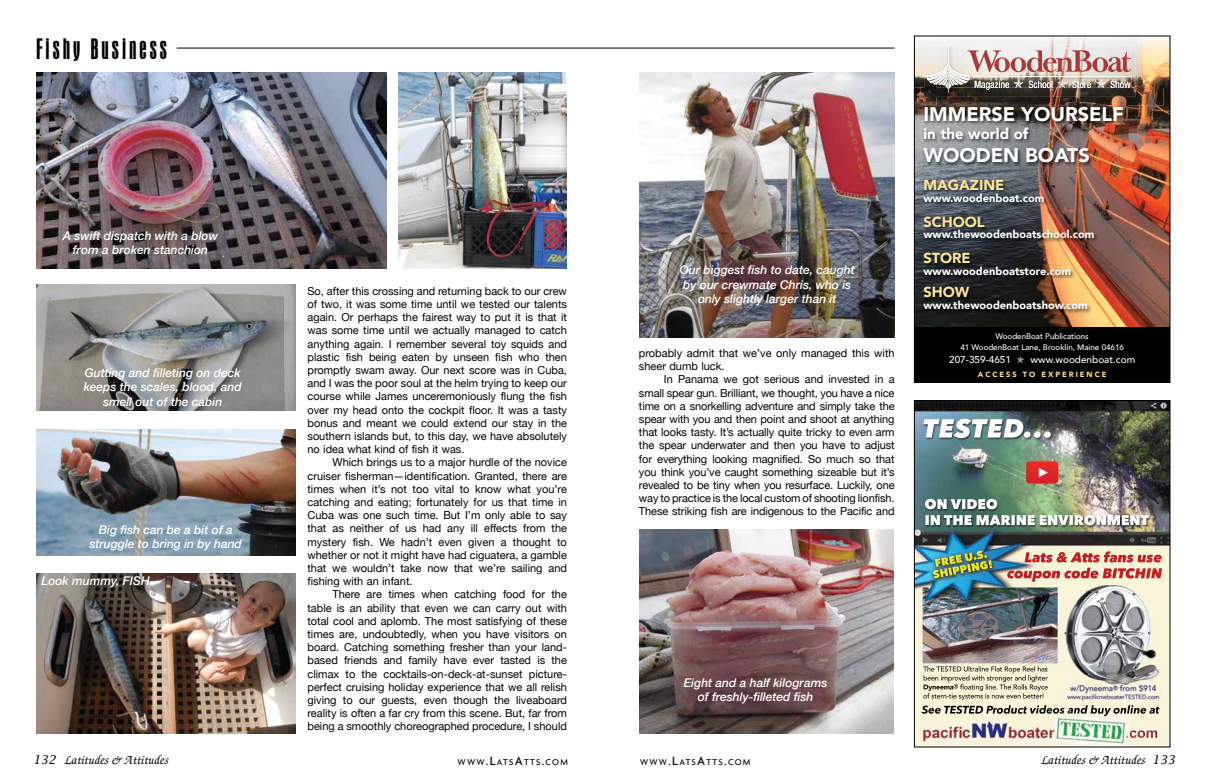
<style>
.page{position:relative;width:1206px;height:783px;background:#fff}
.page>*{position:absolute;margin:0;border:0;box-sizing:border-box;transform-origin:0 0}
.t1{font:condensed 30px "Aurora BT";letter-spacing:.1em;color:#000}
.t2{font:900 19.7px "Avenir";color:#fff}
.t3{font:900 15px "Avenir";color:#fff}
.t4{font:900 14.5px "Avenir";color:#ffe497}
.t5{font:italic 500 13px "Zapf Chancery";color:#000}
.t6{font:italic 500 12px/14.4px "Helvetica Neue";color:#fff;text-align:center}
.t7{font:11px/13.2px "Helvetica Neue";color:#000;text-align:justify}
.t8{font:900 11px "Avenir";color:#fff}
.t9{font:500 10px "Avenir";color:#fff}
.t10{font:500 9.1px "Agenda";letter-spacing:.14em;color:#000}
.t11{font:500 8px/11px "Avenir";color:#fff;text-align:center}
.t12{font:900 7.5px "Avenir";letter-spacing:.26em;color:#ffe497}
.s1{font-family:"Lucida";font-weight:400;font-size:12px}
.s2{font-size:13px}
</style>
<div class="page">
<img style="left:916px;top:88px;width:252px;height:239px">
<img style="left:916px;top:42px;width:20px;height:46px">
<img style="left:1163px;top:38px;width:5px;height:50px">
<div style="left:914px;top:327px;width:256px;height:55px;background:#000"></div>
<img style="left:922px;top:105px;width:205px;height:62px">
<img style="left:922px;top:178px;width:176px;height:136px">
<img style="left:936px;top:38px;width:227px;height:68px">
<img style="left:936px;top:105px;width:191px;height:1px">
<img style="left:925px;top:50px;width:238px;height:47px">
<div style="left:914px;top:36px;width:256px;height:347px;border:1px solid #000"></div>
<img style="left:916px;top:402px;width:252px;height:344px">
<div style="left:914px;top:400px;width:256px;height:348px;border:1px solid #000"></div>
<img style="left:36px;top:72px;width:350px;height:196px">
<img style="left:399px;top:72px;width:168px;height:196px">
<img style="left:36px;top:284px;width:260px;height:127px">
<img style="left:36px;top:429px;width:260px;height:127px">
<img style="left:36px;top:574px;width:260px;height:160px">
<img style="left:639px;top:72px;width:256px;height:266px">
<hr style="left:177px;top:48px;width:718px;height:1px;background:#000">
<img style="left:639px;top:529px;width:255px;height:205px">
<h1 class="t1" style="left:36px;top:33px;width:132px">Fishy Business</h1>
<p class="t6" style="left:63px;top:228px;width:157px">A swift dispatch with a blow from a broken stanchion</p>
<p class="t6" style="left:84px;top:364px;width:160px">Gutting and filleting on deck keeps the scales, blood, and smell out of the cabin</p>
<p class="t6" style="left:90px;top:521px;width:154px">Big fish can be a bit of a struggle to bring in by hand</p>
<p class="t6" style="left:41px;top:573px;width:110px">Look mummy, FISH</p>
<p class="t7" style="left:308px;top:285px;width:261px">So, after this crossing and returning back to our crew of two, it was some time until we tested our talents again. Or perhaps the fairest way to put it is that it was some time until we actually managed to catch anything again. I remember several toy squids and plastic fish being eaten by unseen fish who then promptly swam away. Our next score was in Cuba, and I was the poor soul at the helm trying to keep our course while James unceremoniously flung the fish over my head onto the cockpit floor. It was a tasty bonus and meant we could extend our stay in the southern islands but, to this day, we have absolutely no idea what kind of fish it was.</p>
<p class="t7" style="left:308px;top:457px;width:261px;text-indent:25px">Which brings us to a major hurdle of the novice cruiser fisherman—identification. Granted, there are times when it’s not too vital to know what you’re catching and eating; fortunately for us that time in Cuba was one such time. But I’m only able to say that as neither of us had any ill effects from the mystery fish. We hadn’t even given a thought to whether or not it might have had ciguatera, a gamble that we wouldn’t take now that we’re sailing and fishing with an infant.</p>
<p class="t7" style="left:308px;top:589px;width:261px;text-indent:25px">There are times when catching food for the table is an ability that even we can carry out with total cool and aplomb. The most satisfying of these times are, undoubtedly, when you have visitors on board. Catching something fresher than your land&shy;based friends and family have ever tasted is the climax to the cocktails-on-deck-at-sunset picture&shy;perfect cruising holiday experience that we all relish giving to our guests, even though the liveaboard reality is often a far cry from this scene. But, far from being a smoothly choreographed procedure, I should</p>
<p class="t6" style="left:680px;top:262px;width:177px">Our biggest fish to date, caught by our crewmate Chris, who is only slightly larger than it</p>
<p class="t7" style="left:639px;top:347px;width:257px">probably admit that we’ve only managed this with sheer dumb luck.</p>
<p class="t7" style="left:639px;top:373px;width:257px;text-indent:25px">In Panama we got serious and invested in a small spear gun. Brilliant, we thought, you have a nice time on a snorkelling adventure and simply take the spear with you and then point and shoot at anything that looks tasty. It’s actually quite tricky to even arm the spear underwater and then you have to adjust for everything looking magnified. So much so that you think you’ve caught something sizeable but it’s revealed to be tiny when you resurface. Luckily, one way to practice is the local custom of shooting lionfish.<br>These striking fish are indigenous to the Pacific and</p>
<h2 class="t2" style="left:923px;top:98px;width:202px">IMMERSE YOURSELF</h2>
<h3 class="t3" style="left:923px;top:121px;width:107px">in the world of</h3>
<h2 class="t2" style="left:923px;top:138px;width:168px">WOODEN BOATS</h2>
<h3 class="t4" style="left:923px;top:173px;width:83px">MAGAZINE</h3>
<p class="t8" style="left:923px;top:189px;width:122px">www.woodenboat.com</p>
<h3 class="t4" style="left:923px;top:209px;width:63px">SCHOOL</h3>
<p class="t8" style="left:923px;top:225px;width:173px">www.thewoodenboatschool.com</p>
<h3 class="t4" style="left:923px;top:246px;width:49px">STORE</h3>
<p class="t8" style="left:923px;top:262px;width:149px">www.woodenboatstore.com</p>
<h3 class="t4" style="left:923px;top:280px;width:48px">SHOW</h3>
<p class="t8" style="left:923px;top:296px;width:166px">www.thewoodenboatshow.com</p>
<p class="t11" style="left:960px;top:330px;width:165px">WoodenBoat Publications<br>41 WoodenBoat Lane, Brooklin, Maine 04616</p>
<p class="t9" style="left:949px;top:351px;width:188px">207-359-4651 ✯ www.woodenboat.com</p>
<p class="t12" style="left:978px;top:367px;width:130px">ACCESS TO EXPERIENCE</p>
<p class="t6" style="left:684px;top:674px;width:145px">Eight and a half kilograms of freshly-filleted fish</p>
<p class="t5" style="left:33px;top:754px;width:136px"><span class="s1">132</span> Latitudes &amp; Attitudes</p>
<p class="t10" style="left:458px;top:756px;width:112px">WWW<span class="s2">.L</span>ATS<span class="s2">A</span>TTS<span class="s2">.</span>COM</p>
<p class="t10" style="left:640px;top:756px;width:112px">WWW<span class="s2">.L</span>ATS<span class="s2">A</span>TTS<span class="s2">.</span>COM</p>
<p class="t5" style="left:1040px;top:754px;width:136px">Latitudes &amp; Attitudes <span class="s1">133</span></p>
</div>
